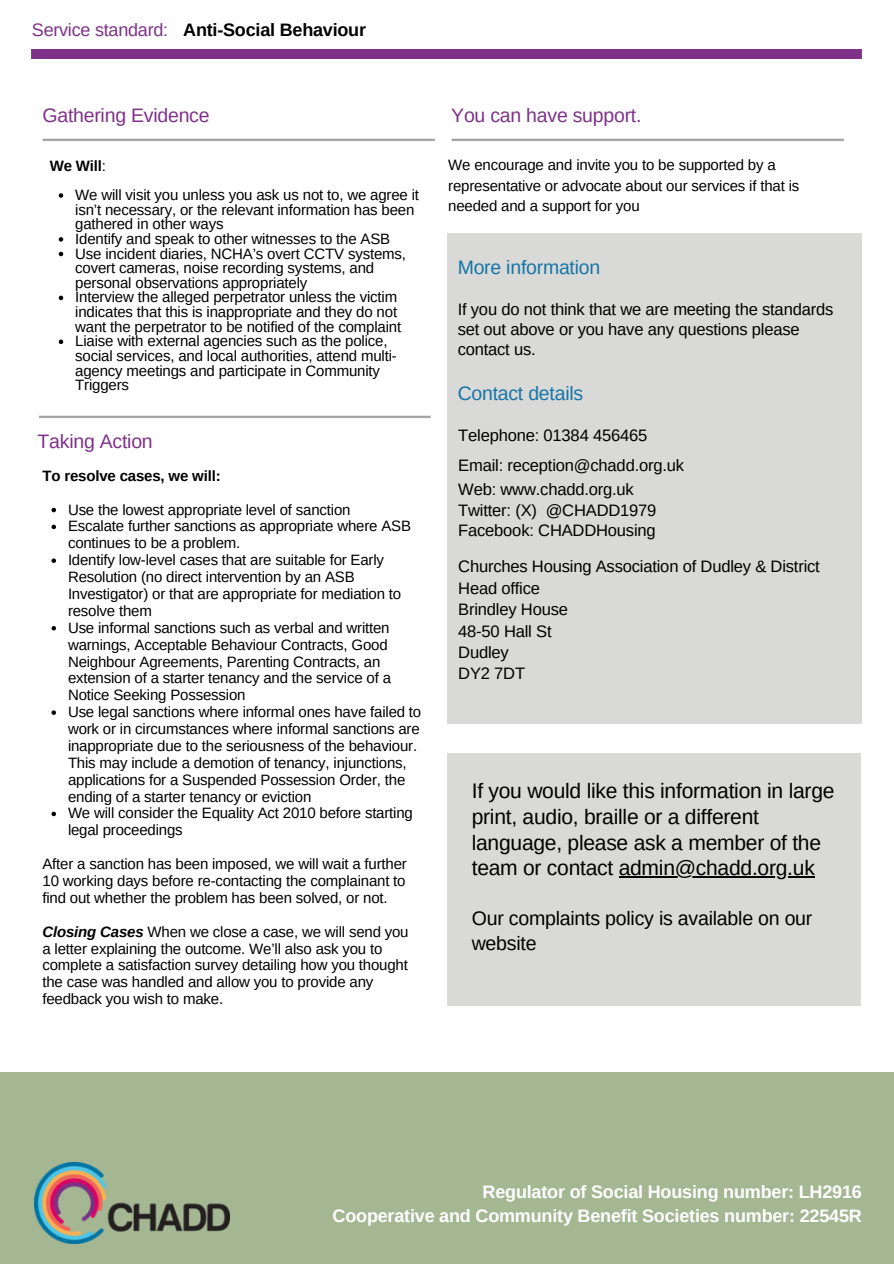
<style>
.page{position:relative;width:894px;height:1264px;background:#fff}
.page>*{position:absolute;margin:0;border:0;box-sizing:border-box;transform-origin:0 0}
.t1{font:21px/25.8px "Arimo";letter-spacing:-.01em;color:#000}
.t2{font:19.5px "Arimo";letter-spacing:-.01em;color:#7e3188}
.t3{font:19.5px/24.8px "Arimo";letter-spacing:-.01em;color:#000}
.t4{font:19.5px "Arimo";letter-spacing:-.01em;color:#1675a5}
.t5{font:700 18px/24.8px "Arimo";letter-spacing:-.01em;color:#fff;text-align:right}
.t6{font:700 18px "Arimo";letter-spacing:-.01em;color:#000}
.t7{font:18px "Arimo";letter-spacing:-.015em;color:#7e3188}
.t8{font:16.5px/21.3px "Arimo";letter-spacing:-.01em;color:#000}
.t9{font:15px/16.8px "Arimo";letter-spacing:-.01em;color:#000}
.t10{font:700 15px "Arimo";letter-spacing:-.01em;color:#000}
.s1{font-weight:400}
.s2{font-weight:700;font-style:italic}
</style>
<div class="page">
<div style="left:32px;top:50px;width:829px;height:9px;background:#7e3188"></div>
<div style="left:0;top:1072px;width:893px;height:191px;background:#a4b792"></div>
<svg style="left:51px;top:508px;width:5px;height:4px"></svg>
<svg style="left:51px;top:524px;width:5px;height:5px"></svg>
<svg style="left:51px;top:558px;width:5px;height:5px"></svg>
<svg style="left:51px;top:626px;width:5px;height:4px"></svg>
<svg style="left:51px;top:710px;width:5px;height:5px"></svg>
<svg style="left:51px;top:811px;width:5px;height:5px"></svg>
<div style="left:447px;top:233px;width:414px;height:490px;background:#d9d9d8"></div>
<div style="left:447px;top:753px;width:414px;height:252px;background:#d9d9d8"></div>
<hr style="left:618px;top:876px;width:196px;height:1px;background:#000">
<svg style="left:59px;top:193px;width:4px;height:5px"></svg>
<svg style="left:59px;top:237px;width:4px;height:5px"></svg>
<svg style="left:59px;top:252px;width:4px;height:4px"></svg>
<svg style="left:59px;top:296px;width:4px;height:4px"></svg>
<svg style="left:59px;top:339px;width:4px;height:5px"></svg>
<img style="left:35px;top:1162px;width:195px;height:81px">
<h3 class="t7" style="left:32px;top:20px;width:138px">Service standard:</h3>
<h2 class="t6" style="left:183px;top:20px;width:184px">Anti-Social Behaviour</h2>
<h4 class="t2" style="left:42px;top:105px;width:168px">Gathering Evidence</h4>
<p class="t10" style="left:50px;top:157px;width:58px">We Will<span class="s1">:</span></p>
<p class="t9" style="left:75px;top:187px;width:345px;line-height:14.7px">We will visit you unless you ask us not to, we agree it isn’t necessary, or the relevant information has been gathered in other ways</p>
<h1 class="t9" style="left:75px;top:230px;width:316px">Identify and speak to other witnesses to the ASB</h1>
<p class="t9" style="left:75px;top:246px;width:332px;line-height:14.7px">Use incident diaries, NCHA’s overt CCTV systems, covert cameras, noise recording systems, and personal observations appropriately</p>
<p class="t9" style="left:75px;top:290px;width:327px;line-height:14.7px">Interview the alleged perpetrator unless the victim indicates that this is inappropriate and they do not want the perpetrator to be notified of the complaint</p>
<h1 class="t9" style="left:75px;top:334px;width:323px;line-height:14.7px">Liaise with external agencies such as the police, social services, and local authorities, attend multi&shy;agency meetings and participate in Community Triggers</h1>
<p class="t2" style="left:38px;top:431px;width:117px">Taking Action</p>
<p class="t10" style="left:42px;top:467px;width:180px">To resolve cases, we will:</p>
<h1 class="t9" style="left:68px;top:501px;width:284px">Use the lowest appropriate level of sanction</h1>
<p class="t9" style="left:68px;top:518px;width:344px">Escalate further sanctions as appropriate where ASB continues to be a problem.</p>
<p class="t9" style="left:68px;top:551px;width:335px">Identify low-level cases that are suitable for Early Resolution (no direct intervention by an ASB Investigator) or that are appropriate for mediation to resolve them</p>
<p class="t9" style="left:68px;top:619px;width:324px">Use informal sanctions such as verbal and written warnings, Acceptable Behaviour Contracts, Good Neighbour Agreements, Parenting Contracts, an extension of a starter tenancy and the service of a Notice Seeking Possession</p>
<p class="t9" style="left:68px;top:703px;width:355px">Use legal sanctions where informal ones have failed to work or in circumstances where informal sanctions are inappropriate due to the seriousness of the behaviour.<br>This may include a demotion of tenancy, injunctions, applications for a Suspended Possession Order, the ending of a starter tenancy or eviction</p>
<p class="t9" style="left:68px;top:804px;width:346px">We will consider the Equality Act 2010 before starting legal proceedings</p>
<p class="t9" style="left:42px;top:855px;width:366px">After a sanction has been imposed, we will wait a further</p>
<p class="t9" style="left:42px;top:872px;width:364px">10 working days before re-contacting the complainant to find out whether the problem has been solved, or not.</p>
<p class="t9" style="left:42px;top:923px;width:367px"><span class="s2">Closing Cases</span> When we close a case, we will send you</p>
<h1 class="t9" style="left:42px;top:939px;width:367px">a letter explaining the outcome. We’ll also ask you to complete a satisfaction survey detailing how you thought the case was handled and allow you to provide any feedback you wish to make.</h1>
<h3 class="t2" style="left:451px;top:105px;width:192px">You can have support.</h3>
<h1 class="t9" style="left:448px;top:155px;width:352px;line-height:20.2px">We encourage and invite you to be supported by a representative or advocate about our services if that is needed and a support for you</h1>
<p class="t4" style="left:457px;top:256px;width:144px">More information</p>
<p class="t8" style="left:457px;top:299px;width:377px;line-height:20.2px">If you do not think that we are meeting the standards set out above or you have any questions please contact us.</p>
<p class="t4" style="left:457px;top:382px;width:127px">Contact details</p>
<p class="t8" style="left:458px;top:420px;width:227px;line-height:30.3px">Telephone: 01384 456465<br>Email: reception@chadd.org.uk</p>
<p class="t8" style="left:458px;top:478px;width:200px;line-height:20.9px">Web: www.chadd.org.uk<br>Twitter: (X) @CHADD1979<br>Facebook: CHADDHousing</p>
<p class="t8" style="left:458px;top:556px;width:363px">Churches Housing Association of Dudley &amp; District<br>Head office<br>Brindley House<br>48-50 Hall St<br>Dudley<br>DY2 7DT</p>
<p class="t1" style="left:471px;top:777px;width:364px">If you would like this information in large print, audio, braille or a different language, please ask a member of the team or contact admin@chadd.org.uk</p>
<p class="t3" style="left:471px;top:905px;width:342px">Our complaints policy is available on our website</p>
<h3 class="t5" style="left:332px;top:1178px;width:530px">Regulator of Social Housing number: LH2916<br>Cooperative and Community Benefit Societies number: 22545R</h3>
</div>
